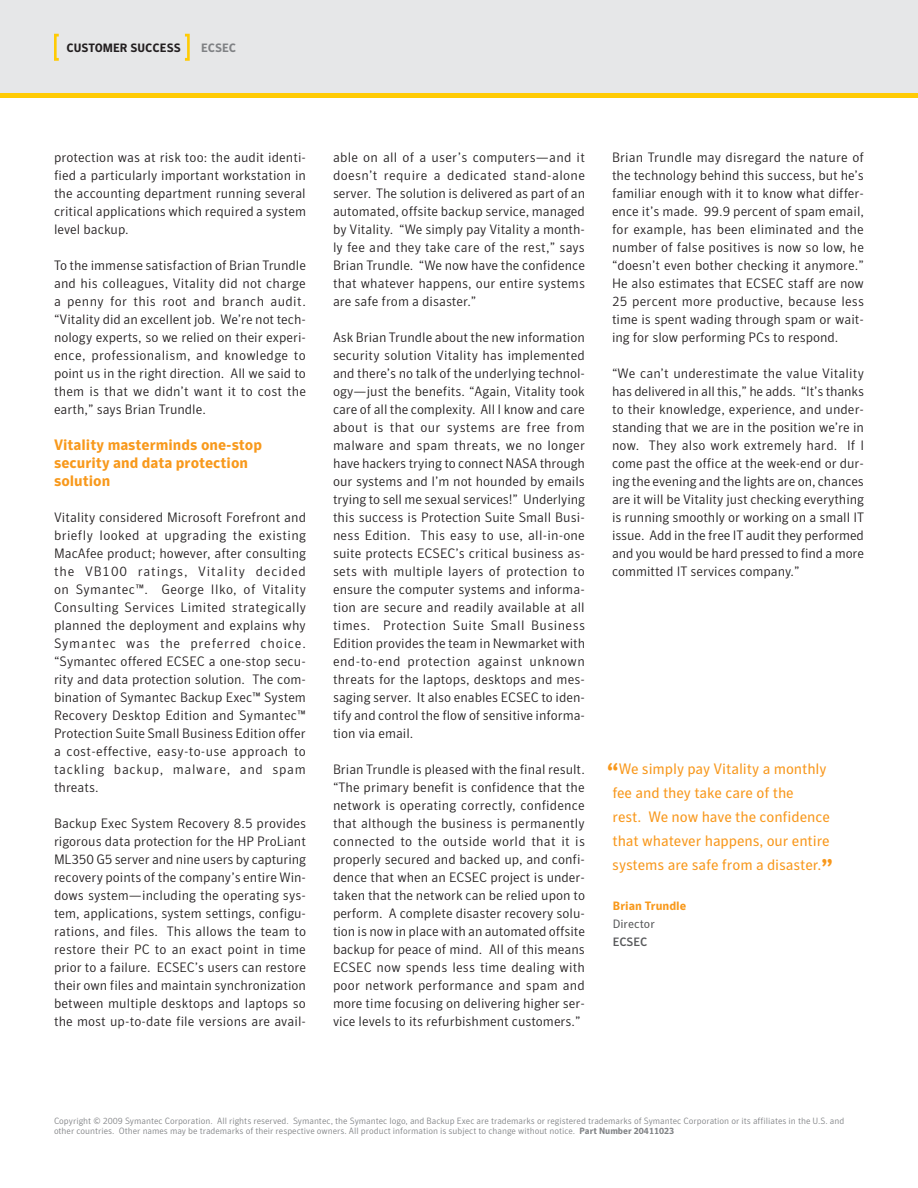
<style>
.page{position:relative;width:918px;height:1188px;background:#fff}
.page>*{position:absolute;margin:0;border:0;box-sizing:border-box;transform-origin:0 0}
.t1{font:15px/24px "Symantec Sans";letter-spacing:-.005em;color:#f8981d}
.t2{font:700 15px/18px "Symantec Sans";color:#f8991c}
.t3{font:300 13.5px/18px "Symantec Sans";color:#231f20;text-align:justify}
.t4{font:700 12px "Symantec Sans";color:#231f20}
.t5{font:700 12px "Symantec Sans";color:#f8991c}
.t6{font:12px "Symantec Sans";color:#58595b}
.t7{font:700 12px "Symantec Sans";letter-spacing:-.005em;color:#808285}
.t8{font:500 12px "Symantec Sans";letter-spacing:-.005em;color:#58595b}
.t9{font:300 9px/9.9px "Symantec Sans";color:#808285}
.s1{font-weight:700;font-size:24px}
.s2{font-weight:700}
</style>
<div class="page">
<div style="left:0;top:0;width:918px;height:97px;background:#e6e7e8"></div>
<div style="left:0;top:93px;width:918px;height:5px;background:#ffcb04"></div>
<svg style="left:54px;top:34px;width:5px;height:27px"></svg>
<svg style="left:185px;top:34px;width:5px;height:27px"></svg>
<p class="t4" style="left:66px;top:44px;width:116px">CUSTOMER SUCCESS</p>
<p class="t7" style="left:201px;top:44px;width:37px">ECSEC</p>
<p class="t3" style="left:54px;top:150px;width:254px">protection was at risk too: the audit identi&shy;fied a particularly important workstation in the accounting department running several critical applications which required a system level backup.</p>
<p class="t3" style="left:54px;top:258px;width:254px">To the immense satisfaction of Brian Trundle and his colleagues, Vitality did not charge a penny for this root and branch audit. “Vitality did an excellent job. We’re not tech&shy;nology experts, so we relied on their experi&shy;ence, professionalism, and knowledge to point us in the right direction. All we said to them is that we didn’t want it to cost the earth,” says Brian Trundle.</p>
<p class="t2" style="left:54px;top:437px;width:210px">Vitality masterminds one-stop security and data protection solution</p>
<p class="t3" style="left:54px;top:510px;width:254px">Vitality considered Microsoft Forefront and briefly looked at upgrading the existing MacAfee product; however, after consulting the VB100 ratings, Vitality decided on Symantec™. George Ilko, of Vitality Consulting Services Limited strategically planned the deployment and explains why Symantec was the preferred choice. “Symantec offered ECSEC a one-stop secu&shy;rity and data protection solution. The com&shy;bination of Symantec Backup Exec™ System Recovery Desktop Edition and Symantec™ Protection Suite Small Business Edition offer a cost-effective, easy-to-use approach to tackling backup, malware, and spam threats.</p>
<p class="t3" style="left:54px;top:816px;width:254px">Backup Exec System Recovery 8.5 provides rigorous data protection for the HP ProLiant ML350 G5 server and nine users by capturing recovery points of the company’s entire Win&shy;dows system―including the operating sys&shy;tem, applications, system settings, configu&shy;rations, and files. This allows the team to restore their PC to an exact point in time prior to a failure. ECSEC’s users can restore their own files and maintain synchronization between multiple desktops and laptops so the most up-to-date file versions are avail-</p>
<p class="t3" style="left:333px;top:150px;width:254px">able on all of a user’s computers―and it doesn’t require a dedicated stand-alone server. The solution is delivered as part of an automated, offsite backup service, managed by Vitality. “We simply pay Vitality a month&shy;ly fee and they take care of the rest,” says Brian Trundle. “We now have the confidence that whatever happens, our entire systems are safe from a disaster.”</p>
<p class="t3" style="left:333px;top:330px;width:254px">Ask Brian Trundle about the new information security solution Vitality has implemented and there’s no talk of the underlying technol&shy;ogy―just the benefits. “Again, Vitality took care of all the complexity. All I know and care about is that our systems are free from malware and spam threats, we no longer have hackers trying to connect NASA through our systems and I’m not hounded by emails trying to sell me sexual services!” Underlying this success is Protection Suite Small Busi&shy;ness Edition. This easy to use, all-in-one suite protects ECSEC’s critical business as&shy;sets with multiple layers of protection to ensure the computer systems and informa&shy;tion are secure and readily available at all times. Protection Suite Small Business Edition provides the team in Newmarket with end-to-end protection against unknown threats for the laptops, desktops and mes&shy;saging server. It also enables ECSEC to iden&shy;tify and control the flow of sensitive informa&shy;tion via email.</p>
<p class="t3" style="left:333px;top:762px;width:254px">Brian Trundle is pleased with the final result. “The primary benefit is confidence that the network is operating correctly, confidence that although the business is permanently connected to the outside world that it is properly secured and backed up, and confi&shy;dence that when an ECSEC project is under&shy;taken that the network can be relied upon to perform. A complete disaster recovery solu&shy;tion is now in place with an automated offsite backup for peace of mind. All of this means ECSEC now spends less time dealing with poor network performance and spam and more time focusing on delivering higher ser&shy;vice levels to its refurbishment customers.”</p>
<p class="t3" style="left:612px;top:150px;width:254px">Brian Trundle may disregard the nature of the technology behind this success, but he’s familiar enough with it to know what differ&shy;ence it’s made. 99.9 percent of spam email, for example, has been eliminated and the number of false positives is now so low, he “doesn’t even bother checking it anymore.” He also estimates that ECSEC staff are now 25 percent more productive, because less time is spent wading through spam or wait&shy;ing for slow performing PCs to respond.</p>
<p class="t3" style="left:612px;top:366px;width:254px">“We can’t underestimate the value Vitality has delivered in all this,” he adds. “It’s thanks to their knowledge, experience, and under&shy;standing that we are in the position we’re in now. They also work extremely hard. If I come past the office at the week-end or dur&shy;ing the evening and the lights are on, chances are it will be Vitality just checking everything is running smoothly or working on a small IT issue. Add in the free IT audit they performed and you would be hard pressed to find a more committed IT services company.”</p>
<p class="t1" style="left:612px;top:758px;width:222px;text-indent:-5px"><span class="s1">“</span>We simply pay Vitality a monthly fee and they take care of the<br>rest. We now have the confidence that whatever happens, our entire systems are safe from a disaster.<span class="s1">”</span></p>
<p class="t5" style="left:613px;top:902px;width:75px">Brian Trundle</p>
<p class="t6" style="left:613px;top:920px;width:44px">Director</p>
<p class="t8" style="left:613px;top:934px;width:36px">ECSEC</p>
<p class="t9" style="left:54px;top:1117px;width:792px">Copyright © 2009 Symantec Corporation. All rights reserved. Symantec, the Symantec logo, and Backup Exec are trademarks or registered trademarks of Symantec Corporation or its affiliates in the U.S. and other countries. Other names may be trademarks of their respective owners. All product information is subject to change without notice. <span class="s2">Part Number 20411023</span></p>
</div>
